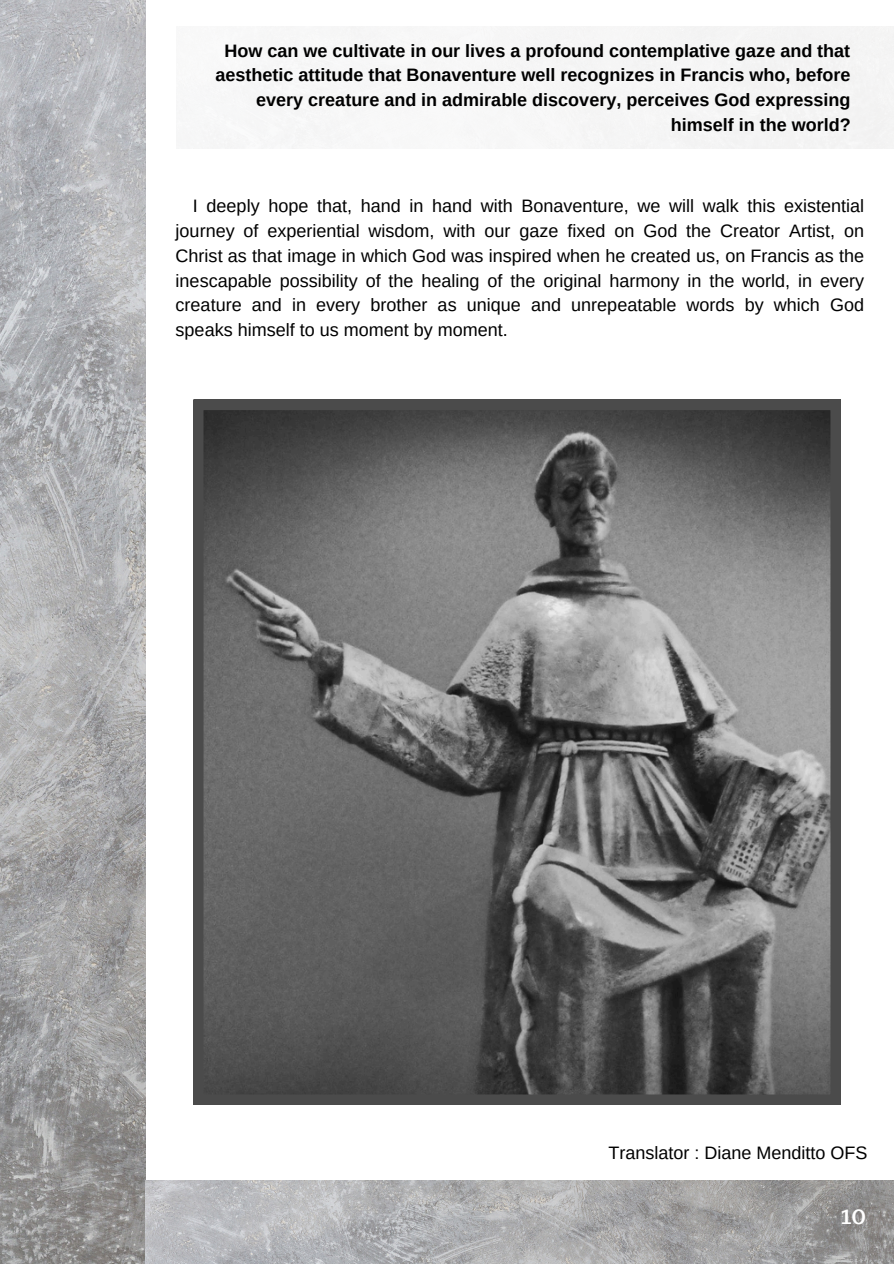
<style>
.page{position:relative;width:894px;height:1264px;background:#fff}
.page>*{position:absolute;margin:0;border:0;box-sizing:border-box;transform-origin:0 0}
.t1{font:27px "Trocchi";color:#fff}
.t2{font:18px/24.8px "Arimo";color:#000;text-align:justify}
.t3{font:700 18px/24.8px "Arimo";color:#000;text-align:right}
</style>
<div class="page">
<img style="left:0;top:0;width:145px;height:1263px">
<img style="left:145px;top:1179px;width:748px;height:84px">
<svg style="left:193px;top:400px;width:647px;height:704px;background:#696969"></svg>
<p class="t3" style="left:215px;top:38px;width:636px">How can we cultivate in our lives a profound contemplative gaze and that aesthetic attitude that Bonaventure well recognizes in Francis who, before every creature and in admirable discovery, perceives God expressing himself in the world?</p>
<p class="t2" style="left:175px;top:194px;width:690px;text-indent:17px">I deeply hope that, hand in hand with Bonaventure, we will walk this existential journey of experiential wisdom, with our gaze fixed on God the Creator Artist, on Christ as that image in which God was inspired when he created us, on Francis as the inescapable possibility of the healing of the original harmony in the world, in every creature and in every brother as unique and unrepeatable words by which God speaks himself to us moment by moment.</p>
<p class="t2" style="left:608px;top:1140px;width:260px">Translator : Diane Menditto OFS</p>
<h1 class="t1" style="left:840px;top:1196px;width:27px">10</h1>
</div>
